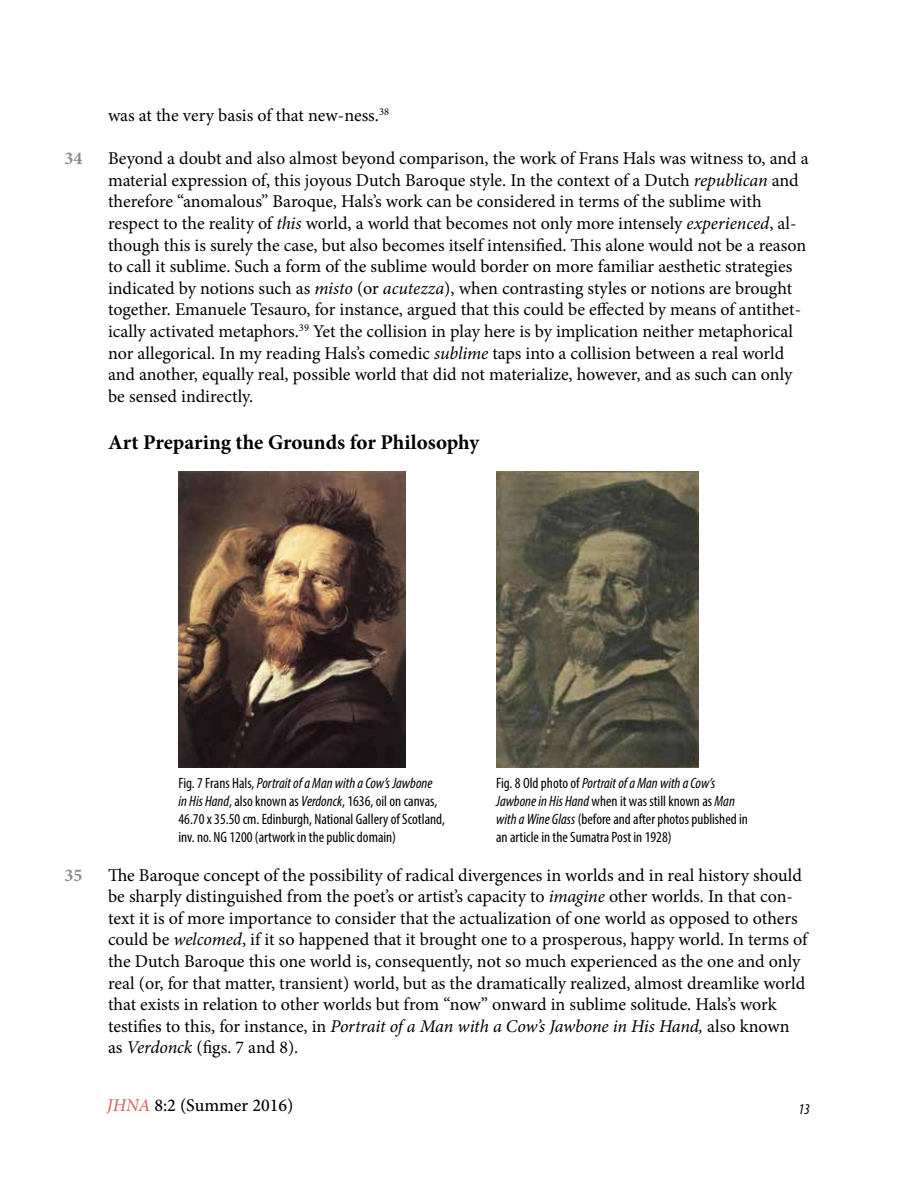
<style>
.page{position:relative;width:918px;height:1188px;background:#fff}
.page>*{position:absolute;margin:0;border:0;box-sizing:border-box;transform-origin:0 0}
.t1{font:700 21px "Minion Pro";color:#000}
.t2{font:18px/21.6px "Minion Pro";letter-spacing:-.005em;color:#000}
.t3{font:500 18px "Minion Pro";color:#000}
.t4{font:700 18px "Minion Pro";color:#888a8c}
.t5{font:condensed 15px/18px "Myriad Pro";color:#000}
.t6{font:italic condensed 15px "Myriad Pro";color:#000}
.s1{font-style:italic}
.s2{font-style:italic;color:#d46c62}
</style>
<div class="page">
<img style="left:178px;top:471px;width:228px;height:297px">
<img style="left:496px;top:471px;width:202px;height:297px">
<p class="t4" style="left:64px;top:146px;width:19px">34</p>
<p class="t2" style="left:108px;top:105px;width:283px">was at the very basis of that new-ness.<sup>38</sup></p>
<p class="t2" style="left:108px;top:148px;width:702px">Beyond a doubt and also almost beyond comparison, the work of Frans Hals was witness to, and a material expression of, this joyous Dutch Baroque style. In the context of a Dutch <span class="s1">republican</span> and therefore “anomalous” Baroque, Hals’s work can be considered in terms of the sublime with respect to the reality of <span class="s1">this</span> world, a world that becomes not only more intensely <span class="s1">experienced</span>, al&shy;though this is surely the case, but also becomes itself intensified. This alone would not be a reason to call it sublime. Such a form of the sublime would border on more familiar aesthetic strategies indicated by notions such as <span class="s1">misto</span> (or <span class="s1">acutezza</span>), when contrasting styles or notions are brought together. Emanuele Tesauro, for instance, argued that this could be effected by means of antithet&shy;ically activated metaphors.<sup>39</sup> Yet the collision in play here is by implication neither metaphorical nor allegorical. In my reading Hals’s comedic <span class="s1">sublime</span> taps into a collision between a real world and another, equally real, possible world that did not materialize, however, and as such can only be sensed indirectly.</p>
<p class="t1" style="left:108px;top:427px;width:373px">Art Preparing the Grounds for Philosophy</p>
<p class="t4" style="left:64px;top:862px;width:19px">35</p>
<p class="t5" style="left:178px;top:774px;width:268px">Fig. 7 Frans Hals, <span class="s1">Portrait of a Man with a Cow’s Jawbone<br>in His Hand</span>, also known as <span class="s1">Verdonck</span>, 1636, oil on canvas, 46.70 x 35.50 cm. Edinburgh, National Gallery of Scotland, inv. no. NG 1200 (artwork in the public domain)</p>
<p class="t5" style="left:496px;top:774px;width:253px">Fig. 8 Old photo of <span class="s1">Portrait of a Man with a Cow’s Jawbone in His Hand</span> when it was still known as <span class="s1">Man with a Wine Glass</span> (before and after photos published in an article in the Sumatra Post in 1928)</p>
<p class="t2" style="left:108px;top:864px;width:701px">The Baroque concept of the possibility of radical divergences in worlds and in real history should be sharply distinguished from the poet’s or artist’s capacity to <span class="s1">imagine</span> other worlds. In that con&shy;text it is of more importance to consider that the actualization of one world as opposed to others could be <span class="s1">welcomed</span>, if it so happened that it brought one to a prosperous, happy world. In terms of the Dutch Baroque this one world is, consequently, not so much experienced as the one and only real (or, for that matter, transient) world, but as the dramatically realized, almost dreamlike world that exists in relation to other worlds but from “now” onward in sublime solitude. Hals’s work testifies to this, for instance, in <span class="s1">Portrait of a Man with a Cow’s Jawbone in His Hand,</span> also known as <span class="s1">Verdonck</span> (figs. 7 and 8).</p>
<p class="t3" style="left:107px;top:1093px;width:188px"><span class="s2">JHNA</span> 8:2 (Summer 2016)</p>
<p class="t6" style="left:798px;top:1100px;width:13px">13</p>
</div>
